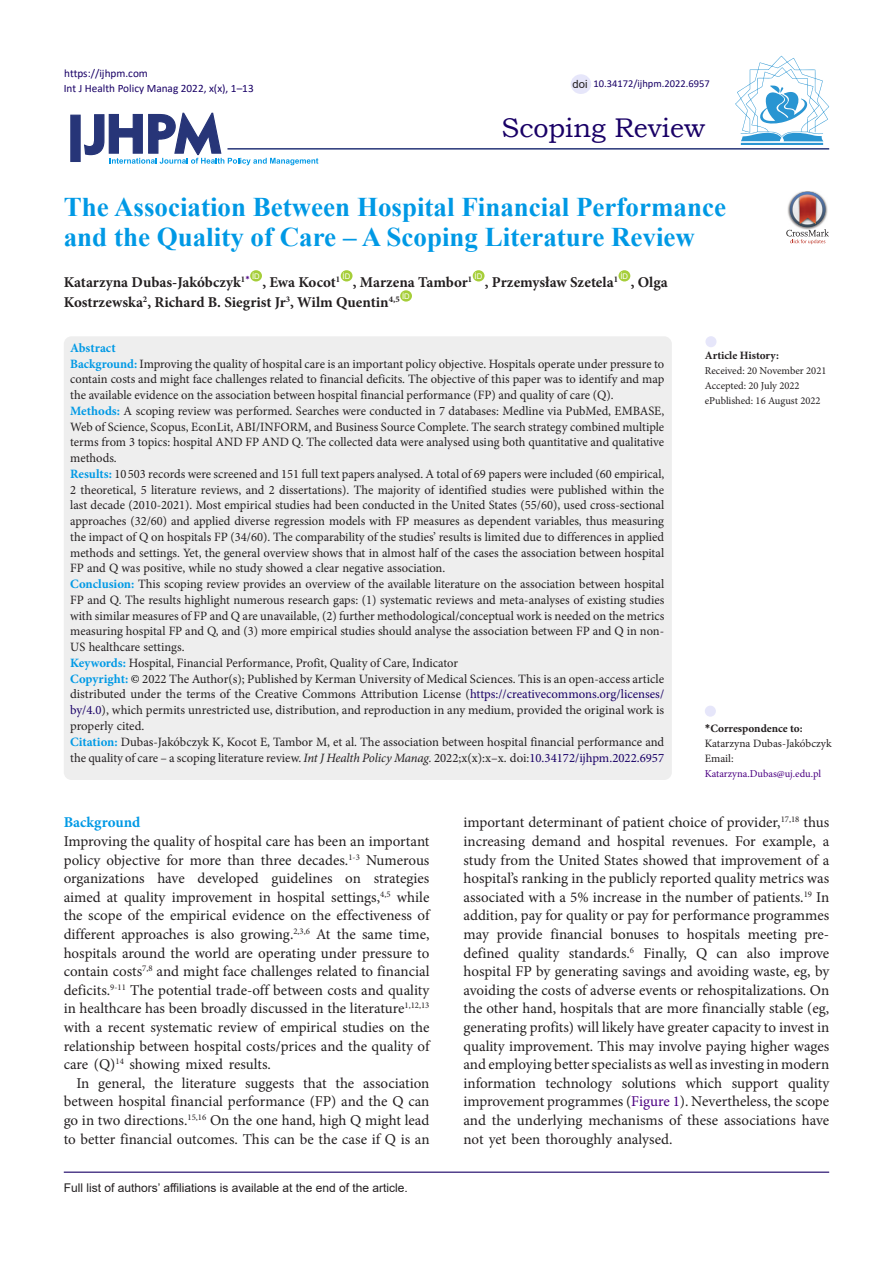
<style>
.page{position:relative;width:893px;height:1263px;background:#fff}
.page>*{position:absolute;margin:0;border:0;box-sizing:border-box;transform-origin:0 0}
.Default{font:700 27px/30px "Times New Roman";color:#0099e5}
.t1{font:27px "Bookman Old Style";color:#190066}
.t2{font:15px/18.6px "Minion Pro";color:#231f20;text-align:justify}
.Default-2{font:700 15px "Minion Pro";color:#231f20}
.heading_1{font:700 15px "Minion Pro";color:#0099e5}
.Default-3{font:12.75px/15.8px "Minion Pro";color:#231f20;text-align:justify}
.Default-4{font:700 12.75px "Minion Pro";color:#0099e5}
.t3{font:12px "Arial";color:#231f20}
.t4{font:11.25px "Calibri";color:#190066}
.t5{font:700 11.25px "Minion Pro";color:#231f20}
.t6{font:11.25px "Minion Pro";color:#231f20}
.t7{font:11.25px "Arial";color:#231f20}
.t8{font:10.5px "Minion Pro";color:#231f20}
.t9{font:10.5px "Minion Pro";letter-spacing:-.005em;color:#4b0082}
.t10{font:10.5px "Calibri";color:#190066}
.t11{font:7.8px "Arial";color:#fff}
.s1{font-weight:700;color:#0099e5}
.s2{color:#000}
.s3{color:#190066}
.s4{font-style:italic}
.s5{font-family:"Calibri"}
.s6{color:#4b0082}
</style>
<div class="page">
<svg style="left:84px;top:112px;width:234px;height:53px"></svg>
<div style="left:70px;top:115px;width:11px;height:47px;background:#273578;border:1px solid #273578"></div>
<div style="left:250px;top:270px;width:12px;height:11px;background:#a6ce39;border-radius:50%"></div>
<div style="left:341px;top:270px;width:11px;height:11px;background:#a6ce39;border-radius:50%"></div>
<div style="left:473px;top:270px;width:12px;height:11px;background:#a6ce39;border-radius:50%"></div>
<div style="left:618px;top:270px;width:12px;height:11px;background:#a6ce39;border-radius:50%"></div>
<div style="left:400px;top:290px;width:12px;height:12px;background:#a6ce39;border-radius:50%"></div>
<hr style="left:227px;top:148px;width:602px;height:2px;background:#273578">
<div style="left:64px;top:336px;width:608px;height:444px;background:#eee;border-radius:8px"></div>
<div style="left:705px;top:706px;width:11px;height:11px;background:#e6e6fa;border-radius:50%"></div>
<div style="left:705px;top:336px;width:11px;height:11px;background:#e6e6fa;border-radius:50%"></div>
<hr style="left:64px;top:1171px;width:765px;height:2px;background:#190066">
<hr style="left:741px;top:143px;width:82px;height:2px;background:#2995d2">
<svg style="left:735px;top:56px;width:94px;height:85px"></svg>
<div style="left:571px;top:74px;width:20px;height:20px;background:#e6e6fa;border-radius:50%"></div>
<img style="left:801px;top:191px;width:13px;height:1px">
<svg style="left:786px;top:192px;width:43px;height:52px"></svg>
<p class="t4" style="left:64px;top:65px;width:85px">https://ijhpm.com</p>
<p class="t4" style="left:64px;top:81px;width:191px">Int J Health Policy Manag 2022, x(x), 1–13</p>
<p class="t7" style="left:573px;top:76px;width:17px">doi</p>
<p class="t10" style="left:593px;top:76px;width:118px">10.34172/ijhpm.2022.6957</p>
<p class="t1" style="left:502px;top:110px;width:205px">Scoping Review</p>
<p class="Default" style="left:64px;top:191px;width:664px">The Association Between Hospital Financial Performance and the Quality of Care – A Scoping Literature Review</p>
<p class="Default-2" style="left:64px;top:272px;width:187px">Katarzyna Dubas-Jakóbczyk<sup>1</sup><sup>*</sup></p>
<p class="t11" style="left:252px;top:271px;width:9px">ID</p>
<p class="t11" style="left:343px;top:271px;width:9px">ID</p>
<p class="t11" style="left:475px;top:271px;width:9px">ID</p>
<p class="t11" style="left:620px;top:271px;width:9px">ID</p>
<p class="Default-2" style="left:485px;top:272px;width:135px">, Przemysław Szetela<sup>1</sup></p>
<p class="Default-2" style="left:262px;top:272px;width:79px">, Ewa Kocot<sup>1</sup></p>
<p class="Default-2" style="left:353px;top:272px;width:121px">, Marzena Tambor<sup>1</sup></p>
<p class="Default-2" style="left:631px;top:272px;width:39px">, Olga</p>
<p class="t11" style="left:402px;top:291px;width:9px">ID</p>
<p class="Default-2" style="left:64px;top:292px;width:337px">Kostrzewska<sup>2</sup>, Richard B. Siegrist Jr<sup>3</sup>, Wilm Quentin<sup>4,5</sup></p>
<p class="Default-4" style="left:70px;top:339px;width:47px">Abstract</p>
<p class="Default-3" style="left:70px;top:356px;width:596px"><span class="s1">Background:</span> Improving the quality of hospital care is an important policy objective. Hospitals operate under pressure to contain costs and might face challenges related to financial deficits. The objective of this paper was to identify and map the available evidence on the association between hospital financial performance (FP) and quality of care (Q).</p>
<p class="Default-3" style="left:70px;top:403px;width:596px"><span class="s1">Methods:</span> A scoping review was performed. Searches were conducted in 7 databases: Medline via PubMed, EMBASE, Web of Science, Scopus, EconLit, ABI/INFORM, and Business Source Complete. The search strategy combined multiple terms from 3 topics: hospital AND FP AND Q. The collected data were analysed using both quantitative and qualitative methods.</p>
<p class="Default-3" style="left:70px;top:466px;width:596px"><span class="s1">Results:</span> 10 503 records were screened and 151 full text papers analysed. A total of 69 papers were included (60 empirical, 2 theoretical, 5 literature reviews, and 2 dissertations). The majority of identified studies were published within the last decade (2010-2021). Most empirical studies had been conducted in the United States (55/60), used cross-sectional approaches (32/60) and applied diverse regression models with FP measures as dependent variables, thus measuring the impact of Q on hospitals FP (34/60). The comparability of the studies’ results is limited due to differences in applied methods and settings. Yet, the general overview shows that in almost half of the cases the association between hospital FP and Q was positive, while no study showed a clear negative association.</p>
<p class="Default-3" style="left:70px;top:576px;width:596px"><span class="s1">Conclusion:</span> This scoping review provides an overview of the available literature on the association between hospital FP and Q. The results highlight numerous research gaps: (1) systematic reviews and meta-analyses of existing studies with similar measures of FP and Q are unavailable, (2) further methodological/conceptual work is needed on the metrics measuring hospital FP and Q, and (3) more empirical studies should analyse the association between FP and Q in non-US healthcare settings.</p>
<p class="Default-3" style="left:70px;top:655px;width:389px"><span class="s1">Keywords:</span> Hospital, Financial Performance, Profit, Quality of Care, Indicator</p>
<p class="Default-3" style="left:70px;top:671px;width:596px"><span class="s1">Copyright:</span> <span class="s2">©</span> 2022 The Author(s); Published by Kerman University of Medical Sciences. This is an open-access article distributed under the terms of the Creative Commons Attribution License (<span class="s3">https://creativecommons.org/licenses/ by/4.0</span>), which permits unrestricted use, distribution, and reproduction in any medium, provided the original work is properly cited.</p>
<p class="Default-3" style="left:70px;top:734px;width:596px"><span class="s1">Citation:</span> Dubas-Jakóbczyk K, Kocot E, Tambor M, et al. The association between hospital financial performance and the quality of care – a scoping literature review. <span class="s4">Int J Health Policy Manag.</span> 2022;x(x):x–x. doi:<span class="s3">10.34172/ijhpm.2022.6957</span></p>
<p class="t5" style="left:705px;top:348px;width:76px">Article History:</p>
<p class="t8" style="left:705px;top:364px;width:123px">Received: 20 November 2021</p>
<p class="t8" style="left:705px;top:379px;width:96px">Accepted: 20 July 2022</p>
<p class="t8" style="left:705px;top:394px;width:117px">ePublished: 16 August 2022</p>
<p class="t5" style="left:705px;top:720px;width:99px"><span class="s5">*</span>Correspondence to:</p>
<p class="t6" style="left:705px;top:735px;width:128px">Katarzyna Dubas-Jakóbczyk</p>
<p class="t6" style="left:705px;top:750px;width:30px">Email:</p>
<p class="t9" style="left:705px;top:766px;width:118px">Katarzyna.Dubas@uj.edu.pl</p>
<p class="heading_1" style="left:64px;top:812px;width:78px">Background</p>
<p class="t2" style="left:64px;top:832px;width:367px">Improving the quality of hospital care has been an important policy objective for more than three decades.<sup>1-3</sup> Numerous organizations have developed guidelines on strategies aimed at quality improvement in hospital settings,<sup>4,5</sup> while the scope of the empirical evidence on the effectiveness of different approaches is also growing.<sup>2,3,6</sup> At the same time, hospitals around the world are operating under pressure to contain costs<sup>7,8</sup> and might face challenges related to financial deficits.<sup>9-11</sup> The potential trade-off between costs and quality in healthcare has been broadly discussed in the literature<sup>1,12,13 </sup>with a recent systematic review of empirical studies on the relationship between hospital costs/prices and the quality of care (Q)<sup>14</sup> showing mixed results.</p>
<p class="t2" style="left:64px;top:1074px;width:367px;text-indent:13px">In general, the literature suggests that the association between hospital financial performance (FP) and the Q can go in two directions.<sup>15,16</sup> On the one hand, high Q might lead to better financial outcomes. This can be the case if Q is an</p>
<p class="t3" style="left:64px;top:1179px;width:346px">Full list of authors’ affiliations is available at the end of the article.</p>
<p class="t2" style="left:463px;top:813px;width:367px">important determinant of patient choice of provider,<sup>17,18</sup> thus increasing demand and hospital revenues. For example, a study from the United States showed that improvement of a hospital’s ranking in the publicly reported quality metrics was associated with a 5% increase in the number of patients.<sup>19</sup> In addition, pay for quality or pay for performance programmes may provide financial bonuses to hospitals meeting pre&shy;defined quality standards.<sup>6</sup> Finally, Q can also improve hospital FP by generating savings and avoiding waste, eg, by avoiding the costs of adverse events or rehospitalizations. On the other hand, hospitals that are more financially stable (eg, generating profits) will likely have greater capacity to invest in quality improvement. This may involve paying higher wages and employing better specialists as well as investing in modern information technology solutions which support quality improvement programmes (<span class="s6">Figure 1</span>). Nevertheless, the scope and the underlying mechanisms of these associations have not yet been thoroughly analysed.</p>
</div>
